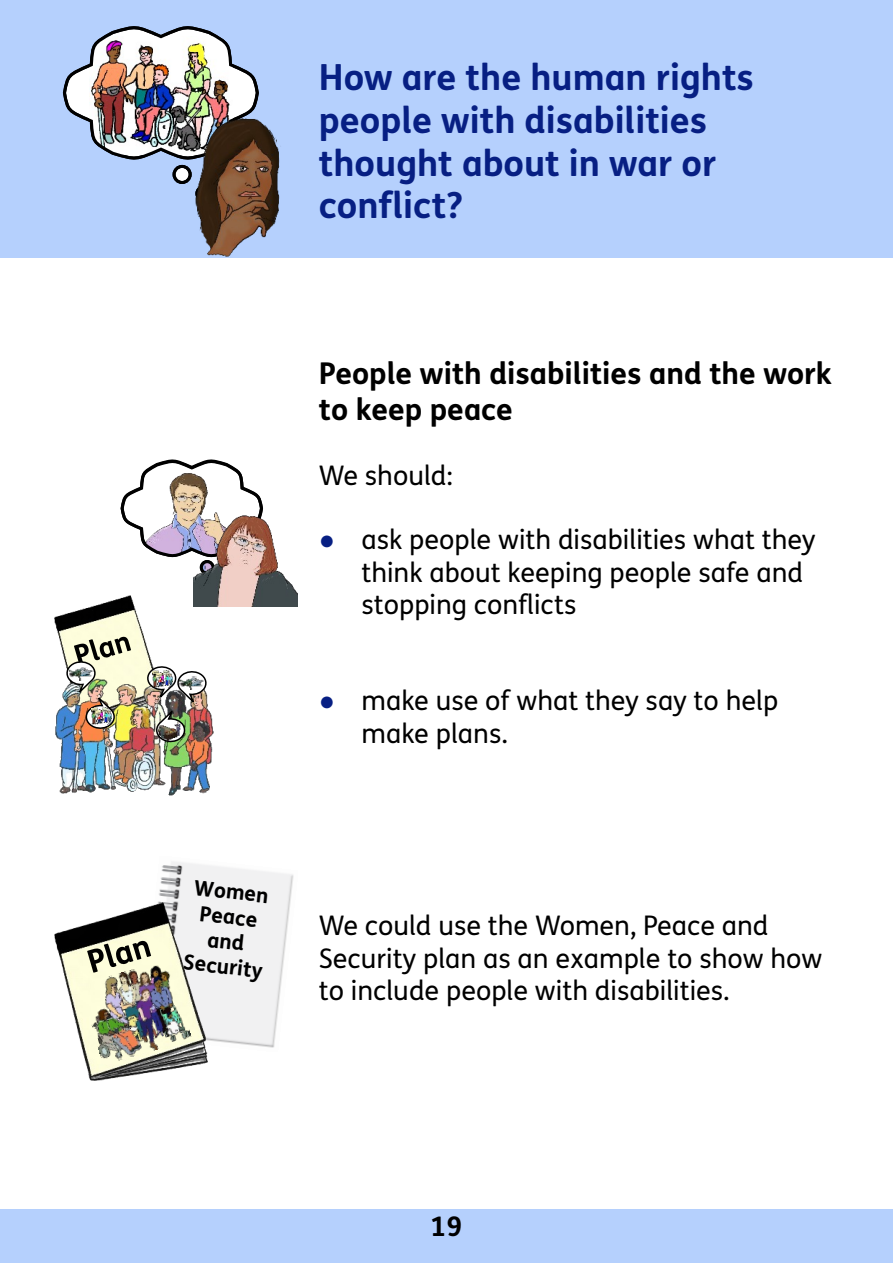
<style>
.page{position:relative;width:893px;height:1263px;background:#fff}
.page>*{position:absolute;margin:0;border:0;box-sizing:border-box;transform-origin:0 0}
.t1{font:700 36px/42.8px "FS Me";color:#071f83}
.t2{font:700 30px/35.7px "FS Me";color:#000}
.t3{font:27px/32.4px "FS Me";color:#000}
.t4{font:700 27px "FS Me";color:#000}
.t5{font:700 21px/25px "FS Me";color:#000;text-align:center}
.s1{font-family:"Times New Roman";color:#071f83}
</style>
<div class="page">
<div style="left:0;top:1209px;width:893px;height:54px;background:#b5d0fd"></div>
<img style="left:54px;top:598px;width:98px;height:79px">
<div style="left:0;top:0;width:893px;height:258px;background:#b5d0fd"></div>
<img style="left:62px;top:26px;width:197px;height:158px">
<img style="left:193px;top:106px;width:88px;height:151px">
<svg style="left:119px;top:459px;width:144px;height:141px"></svg>
<img style="left:194px;top:509px;width:104px;height:97px">
<img style="left:55px;top:677px;width:159px;height:119px">
<img style="left:63px;top:637px;width:68px;height:94px">
<img style="left:144px;top:664px;width:66px;height:80px">
<img style="left:180px;top:676px;width:24px;height:14px">
<img style="left:157px;top:861px;width:137px;height:187px">
<img style="left:54px;top:903px;width:154px;height:177px">
<svg style="left:87px;top:941px;width:64px;height:19px"></svg>
<img style="left:81px;top:960px;width:110px;height:104px">
<h2 class="t1" style="left:319px;top:60px;width:436px">How are the human rights people with disabilities thought about in war or conflict?</h2>
<h3 class="t2" style="left:319px;top:359px;width:514px">People with disabilities and the work to keep peace</h3>
<p class="t3" style="left:319px;top:462px;width:136px">We should:</p>
<p class="t3" style="left:361px;top:526px;width:456px;text-indent:-43px"><span class="s1">●</span> ask people with disabilities what they think about keeping people safe and stopping conflicts</p>
<p class="t3" style="left:361px;top:687px;width:418px;text-indent:-43px"><span class="s1">●</span> make use of what they say to help make plans.</p>
<p class="t5" style="left:192px;top:877px;width:81px;rotate:6deg">Women<br>Peace and<br>Security</p>
<p class="t3" style="left:319px;top:913px;width:505px">We could use the Women, Peace and<br>Security plan as an example to show how to include people with disabilities.</p>
<p class="t4" style="left:431px;top:1216px;width:33px">19</p>
</div>
